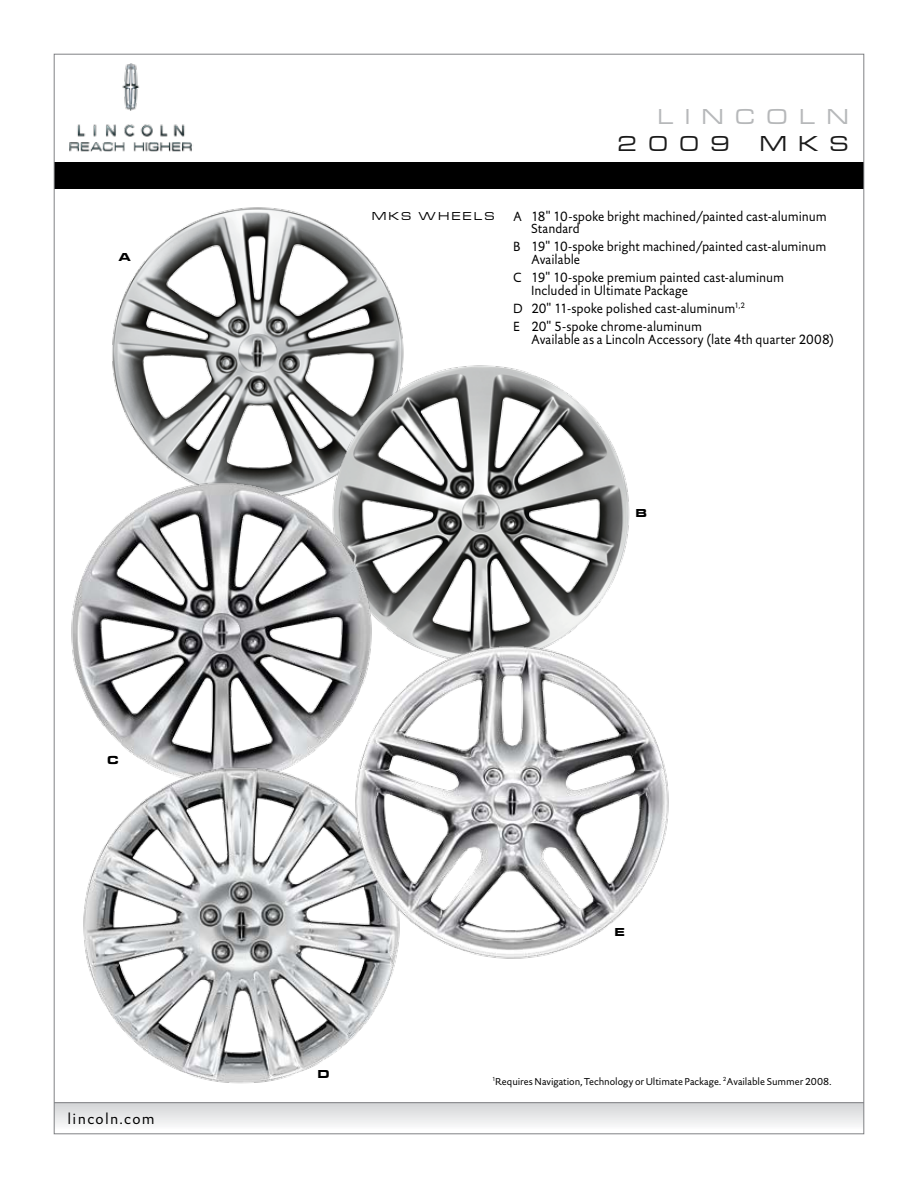
<style>
.page{position:relative;width:918px;height:1188px;background:#fff}
.page>*{position:absolute;margin:0;border:0;box-sizing:border-box;transform-origin:0 0}
.t1{font:500 expanded 22.5px "Microgramma DOT";letter-spacing:.55em;color:#aeb0b2}
.t2{font:500 expanded 22.5px "Microgramma DOT";letter-spacing:.55em;color:#000}
.t3{font:15px "DTL Documenta Sans TOT";letter-spacing:.09em;color:#000}
.t4{font:13.5px/12.8px "DTL Documenta Sans TOT";color:#000;scale:.95 1}
.t5{font:500 expanded 12px "Microgramma DOT";letter-spacing:.22em;color:#000}
.t6{font:700 expanded 12px "Microgramma DOT";color:#000}
.t7{font:10.2px "DTL Documenta Sans TOT";letter-spacing:-.005em;color:#000}
</style>
<div class="page">
<div style="left:54px;top:162px;width:810px;height:27px;background:#000"></div>
<svg style="left:56px;top:1103px;width:806px;height:22px"></svg>
<hr style="left:54px;top:1102px;width:810px;height:1px;background:#808285">
<img style="left:69px;top:63px;width:123px;height:89px">
<img style="left:112px;top:207px;width:292px;height:273px">
<img style="left:330px;top:363px;width:300px;height:279px">
<img style="left:71px;top:480px;width:303px;height:285px">
<img style="left:83px;top:765px;width:312px;height:319px">
<img style="left:352px;top:642px;width:317px;height:321px">
<p class="t6" style="left:119px;top:248px;width:13px">A</p>
<p class="t6" style="left:108px;top:752px;width:12px">c</p>
<p class="t3" style="left:68px;top:1110px;width:89px">lincoln.com</p>
<h1 class="t1" style="left:658px;top:102px;width:192px">LINCOLN</h1>
<h1 class="t2" style="left:618px;top:129px;width:114px">2009</h1>
<h1 class="t2" style="left:760px;top:129px;width:90px">MKS</h1>
<p class="t5" style="left:372px;top:208px;width:123px">MKS WHEELS</p>
<p class="t4" style="left:531px;top:210px;width:313px;text-indent:-18px">A 18" 10-spoke bright machined/painted cast-aluminum<br>Standard</p>
<p class="t4" style="left:531px;top:240px;width:313px;text-indent:-18px">B 19" 10-spoke bright machined/painted cast-aluminum<br>Available</p>
<p class="t4" style="left:531px;top:271px;width:268px;text-indent:-18px">C 19" 10-spoke premium painted cast-aluminum<br>Included in Ultimate Package</p>
<p class="t4" style="left:513px;top:299px;width:246px;line-height:18px">D 20" 11-spoke polished cast-aluminum<sup>1,2<br></sup>E 20" 5-spoke chrome-aluminum</p>
<p class="t4" style="left:531px;top:333px;width:320px">Available as a Lincoln Accessory (late 4th quarter 2008)</p>
<p class="t6" style="left:636px;top:505px;width:12px">b</p>
<p class="t6" style="left:318px;top:1066px;width:13px">d</p>
<p class="t6" style="left:615px;top:924px;width:11px">E</p>
<p class="t7" style="left:492px;top:1075px;width:341px"><sup>1</sup>Requires Navigation, Technology or Ultimate Package. <sup>2</sup>Available Summer 2008.</p>
</div>
